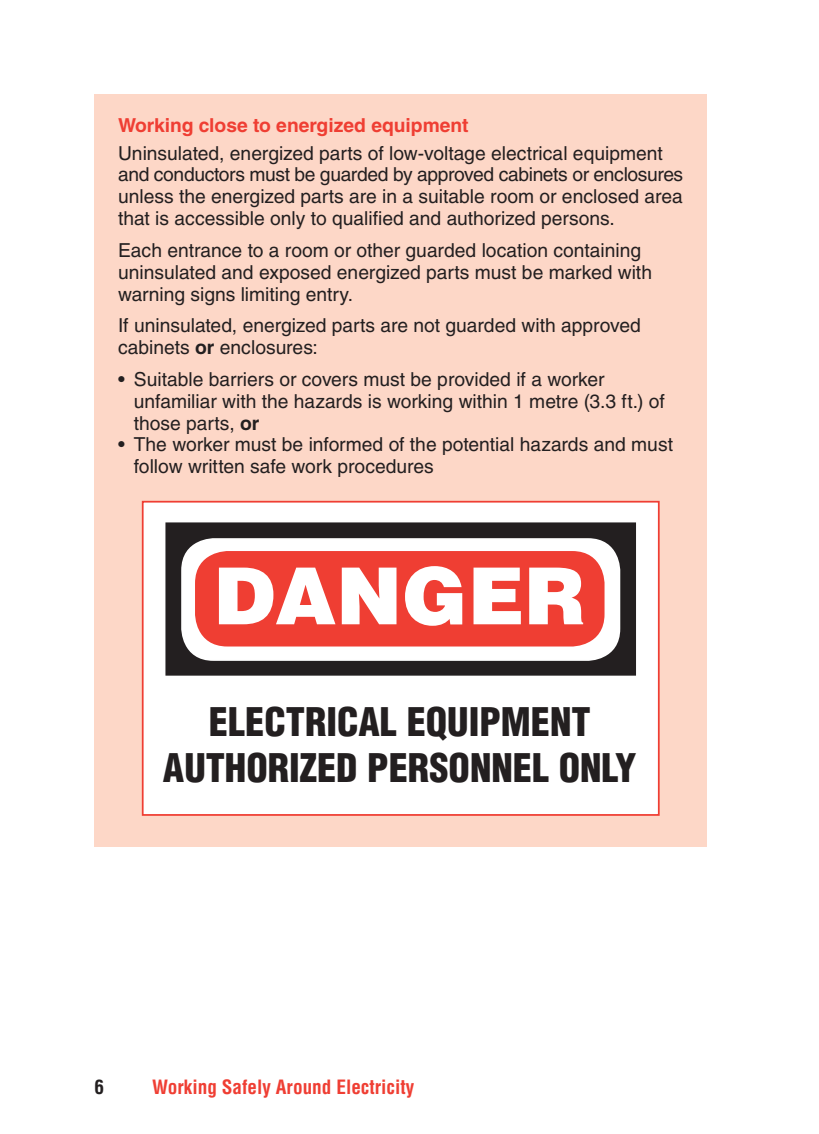
<style>
.page{position:relative;width:819px;height:1134px;background:#fff}
.page>*{position:absolute;margin:0;border:0;box-sizing:border-box;transform-origin:0 0}
.t1{font:900 78.75px "Helvetica LT Std";color:#fff}
.t2{font:900 condensed 38.5px/46.2px "Helvetica LT Std";color:#231f20;text-align:center}
.t3{font:19.25px/21.9px "Helvetica LT Std";color:#231f20}
.t4{font:700 19.25px "Helvetica LT Std";color:#ef3e33}
.t5{font:700 condensed 19.25px "Helvetica LT Std";color:#ef3e33}
.t6{font:700 condensed 19.25px "Helvetica LT Std";color:#231f20}
.s1{font-weight:700}
</style>
<div class="page">
<div style="left:94px;top:94px;width:613px;height:753px;background:#fdd7c7"></div>
<div style="left:143px;top:502px;width:516px;height:313px;background:#fff"></div>
<div style="left:142px;top:501px;width:518px;height:315px;border:2px solid #ef3e33"></div>
<div style="left:166px;top:523px;width:469px;height:152px;background:#231f20"></div>
<div style="left:165px;top:522px;width:471px;height:154px;border:2px solid #231f20"></div>
<div style="left:182px;top:539px;width:437px;height:121px;background:#fff;border-radius:32px"></div>
<div style="left:181px;top:538px;width:439px;height:123px;border:2px solid #fff;border-radius:32px"></div>
<div style="left:196px;top:552px;width:408px;height:94px;background:#ef3e33;border-radius:32px"></div>
<div style="left:195px;top:551px;width:410px;height:96px;border:2px solid #ef3e33;border-radius:32px"></div>
<p class="t4" style="left:118px;top:118px;width:352px">Working close to energized equipment</p>
<p class="t3" style="left:118px;top:144px;width:567px">Uninsulated, energized parts of low-voltage electrical equipment and conductors must be guarded by approved cabinets or enclosures unless the energized parts are in a suitable room or enclosed area that is accessible only to qualified and authorized persons.</p>
<p class="t3" style="left:118px;top:241px;width:535px">Each entrance to a room or other guarded location containing uninsulated and exposed energized parts must be marked with warning signs limiting entry.</p>
<p class="t3" style="left:118px;top:317px;width:524px">If uninsulated, energized parts are not guarded with approved cabinets <span class="s1">or</span> enclosures:</p>
<p class="t3" style="left:134px;top:370px;width:532px;text-indent:-16px">• Suitable barriers or covers must be provided if a worker unfamiliar with the hazards is working within 1 metre (3.3 ft.) of those parts, <span class="s1">or</span></p>
<p class="t3" style="left:134px;top:436px;width:541px;text-indent:-16px">• The worker must be informed of the potential hazards and must follow written safe work procedures</p>
<h1 class="t1" style="left:214px;top:566px;width:373px">DANGER</h1>
<h2 class="t2" style="left:163px;top:704px;width:475px">ELECTRICAL EQUIPMENT<br>AUTHORIZED PERSONNEL ONLY</h2>
<p class="t6" style="left:94px;top:1080px;width:11px">6</p>
<p class="t5" style="left:152px;top:1080px;width:264px">Working Safely Around Electricity</p>
</div>
